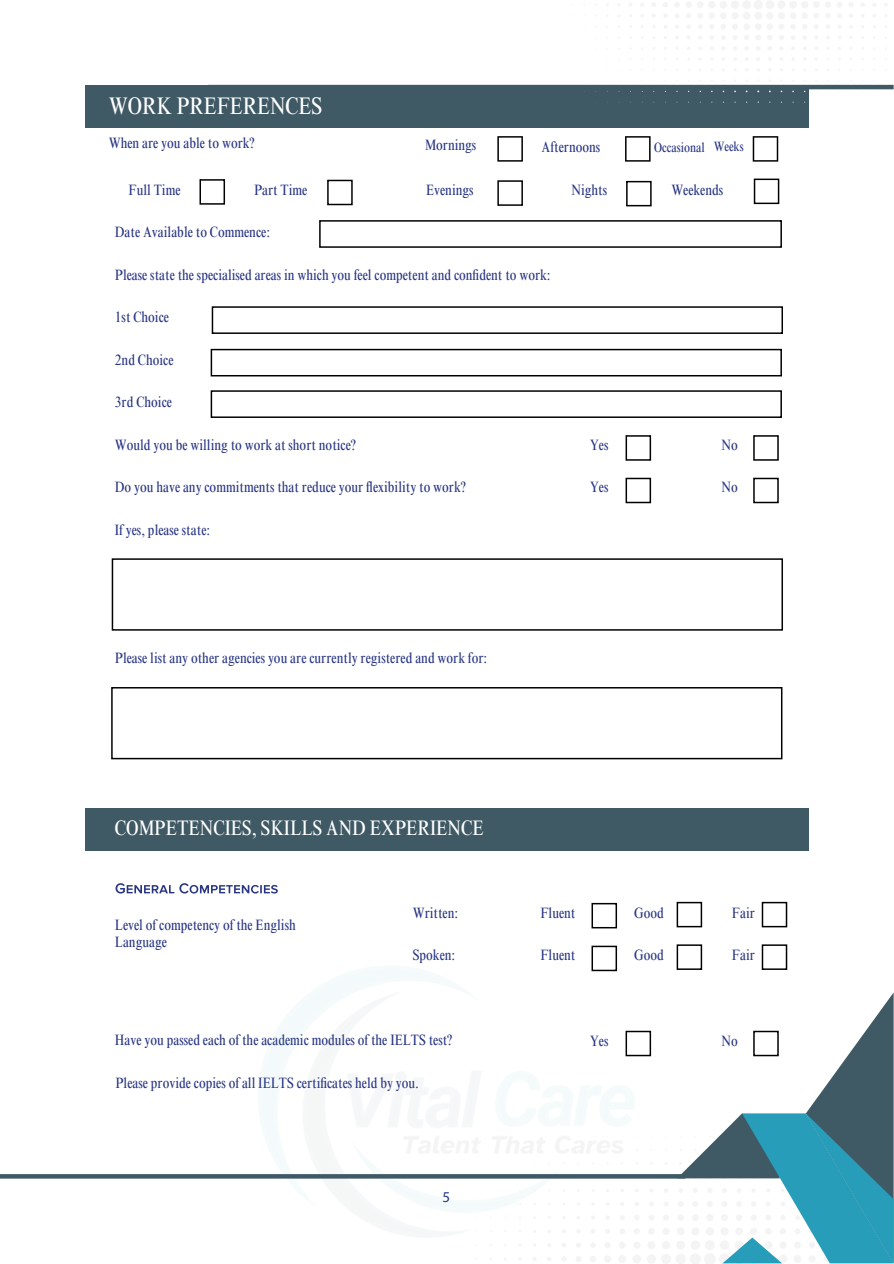
<style>
.page{position:relative;width:894px;height:1264px;background:#fff}
.page>*{position:absolute;margin:0;border:0;box-sizing:border-box;transform-origin:0 0}
.t1{font:condensed 24px "Times NRMT Pro";color:#fff}
.t2{font:condensed 21px "Times NRMT Pro";color:#fff}
.t3{font:condensed 15px/16.8px "Times NRMT Pro";color:#283583}
.t4{font:15px "Myriad Pro";color:#283583}
.t5{font:condensed 13.5px "Times NRMT Pro";color:#283583}
</style>
<div class="page">
<svg style="left:115px;top:883px;width:163px;height:10px"></svg>
<svg style="left:591px;top:902px;width:26px;height:25px"></svg>
<svg style="left:625px;top:477px;width:26px;height:26px"></svg>
<svg style="left:646px;top:1030px;width:5px;height:26px"></svg>
<svg style="left:676px;top:901px;width:26px;height:26px"></svg>
<svg style="left:676px;top:944px;width:26px;height:25px"></svg>
<div style="left:85px;top:808px;width:723px;height:42px;background:#3f5965"></div>
<svg style="left:111px;top:687px;width:671px;height:72px"></svg>
<svg style="left:112px;top:558px;width:670px;height:72px"></svg>
<div style="left:85px;top:85px;width:723px;height:43px;background:#3f5965"></div>
<svg style="left:497px;top:136px;width:25px;height:26px"></svg>
<svg style="left:625px;top:136px;width:25px;height:26px"></svg>
<svg style="left:752px;top:136px;width:26px;height:26px"></svg>
<svg style="left:210px;top:348px;width:572px;height:29px"></svg>
<svg style="left:212px;top:306px;width:570px;height:28px"></svg>
<svg style="left:210px;top:349px;width:571px;height:27px"></svg>
<svg style="left:210px;top:390px;width:571px;height:28px"></svg>
<svg style="left:625px;top:435px;width:26px;height:25px"></svg>
<svg style="left:753px;top:435px;width:25px;height:25px"></svg>
<svg style="left:753px;top:477px;width:25px;height:26px"></svg>
<svg style="left:199px;top:179px;width:26px;height:26px"></svg>
<svg style="left:327px;top:180px;width:25px;height:25px"></svg>
<svg style="left:497px;top:180px;width:25px;height:26px"></svg>
<svg style="left:626px;top:181px;width:25px;height:25px"></svg>
<svg style="left:753px;top:178px;width:26px;height:26px"></svg>
<svg style="left:319px;top:220px;width:462px;height:28px"></svg>
<svg style="left:761px;top:901px;width:26px;height:26px"></svg>
<svg style="left:761px;top:944px;width:26px;height:25px"></svg>
<img style="left:241px;top:927px;width:405px;height:284px">
<svg style="left:571px;top:0;width:322px;height:102px"></svg>
<svg style="left:475px;top:1135px;width:202px;height:128px"></svg>
<svg style="left:677px;top:993px;width:216px;height:270px"></svg>
<hr style="left:208px;top:85px;width:685px;height:4px;background:#3f5965">
<svg style="left:0;top:1174px;width:685px;height:4px;background:#445d69"></svg>
<h2 class="t1" style="left:109px;top:97px;width:215px">WORK PREFERENCES</h2>
<h2 class="t3" style="left:109px;top:136px;width:147px">When are you able to work?</h2>
<h2 class="t3" style="left:425px;top:138px;width:53px">Mornings</h2>
<h2 class="t3" style="left:541px;top:140px;width:60px">Afternoons</h2>
<h2 class="t3" style="left:129px;top:183px;width:53px">Full Time</h2>
<h2 class="t3" style="left:254px;top:183px;width:55px">Part Time</h2>
<h2 class="t3" style="left:426px;top:183px;width:49px">Evenings</h2>
<h2 class="t3" style="left:571px;top:183px;width:37px">Nights</h2>
<h2 class="t3" style="left:115px;top:225px;width:157px">Date Available to Commence:</h2>
<h2 class="t3" style="left:115px;top:268px;width:437px">Please state the specialised areas in which you feel competent and confident to work:</h2>
<h2 class="t3" style="left:115px;top:310px;width:56px">1st Choice</h2>
<h2 class="t3" style="left:115px;top:353px;width:60px">2nd Choice</h2>
<h2 class="t3" style="left:115px;top:395px;width:59px">3rd Choice</h2>
<h2 class="t3" style="left:115px;top:438px;width:243px">Would you be willing to work at short notice?</h2>
<h2 class="t3" style="left:590px;top:438px;width:20px">Yes</h2>
<h2 class="t3" style="left:115px;top:480px;width:352px">Do you have any commitments that reduce your flexibility to work?</h2>
<h1 class="t3" style="left:590px;top:480px;width:20px">Yes</h1>
<h2 class="t3" style="left:115px;top:523px;width:97px">If yes, please state:</h2>
<h2 class="t3" style="left:115px;top:651px;width:374px">Please list any other agencies you are currently registered and work for:</h2>
<p class="t5" style="left:654px;top:142px;width:52px">Occasional</p>
<h2 class="t5" style="left:713px;top:142px;width:31px">Weeks</h2>
<h2 class="t3" style="left:671px;top:183px;width:53px">Weekends</h2>
<h2 class="t3" style="left:721px;top:438px;width:18px">No</h2>
<p class="t3" style="left:721px;top:480px;width:18px">No</p>
<h2 class="t2" style="left:115px;top:820px;width:370px">COMPETENCIES, SKILLS AND EXPERIENCE</h2>
<h2 class="t3" style="left:115px;top:918px;width:182px">Level of competency of the English<br>Language</h2>
<h2 class="t3" style="left:412px;top:906px;width:47px">Written:</h2>
<p class="t3" style="left:412px;top:948px;width:44px">Spoken:</p>
<p class="t3" style="left:115px;top:1033px;width:339px">Have you passed each of the academic modules of the IELTS test?</p>
<p class="t3" style="left:115px;top:1076px;width:305px">Please provide copies of all IELTS certificates held by you.</p>
<p class="t4" style="left:442px;top:1190px;width:9px">5</p>
<h2 class="t3" style="left:540px;top:906px;width:36px">Fluent</h2>
<h2 class="t3" style="left:540px;top:948px;width:36px">Fluent</h2>
<h2 class="t3" style="left:634px;top:906px;width:31px">Good</h2>
<h2 class="t3" style="left:634px;top:948px;width:31px">Good</h2>
<h2 class="t3" style="left:590px;top:1034px;width:20px">Yes</h2>
<h2 class="t3" style="left:731px;top:906px;width:24px">Fair</h2>
<h2 class="t3" style="left:731px;top:948px;width:24px">Fair</h2>
<h2 class="t3" style="left:721px;top:1034px;width:18px">No</h2>
</div>
